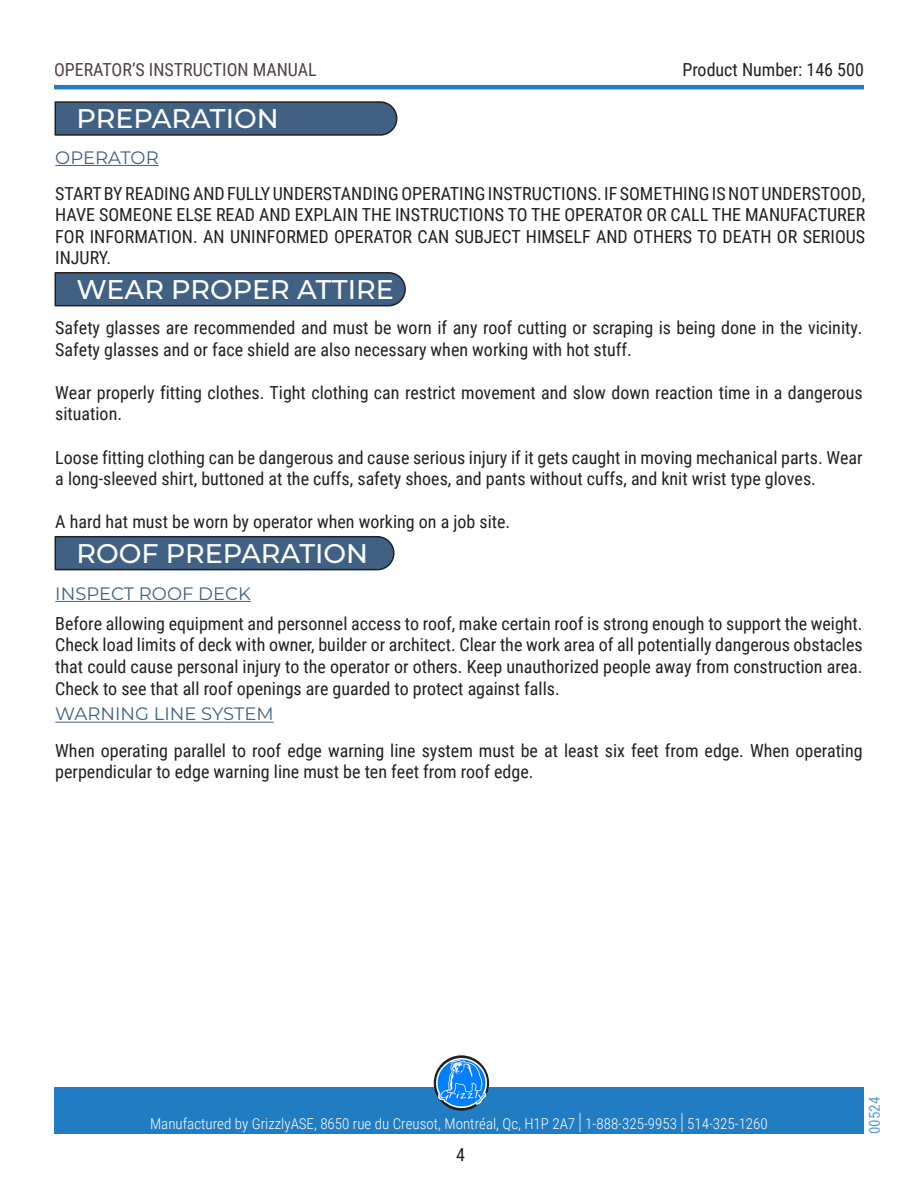
<style>
.page{position:relative;width:918px;height:1188px;background:#fff}
.page>*{position:absolute;margin:0;border:0;box-sizing:border-box;transform-origin:0 0}
.Titre1{font:500 27px "Montserrat";color:#fff}
.t1{font:18px/21.6px "Roboto Condensed";color:#231f20}
.Titre2{font:18px "Montserrat";color:#406183}
.t2{font:18px "Roboto Condensed";color:#130003}
.t3{font:300 15px "Roboto Condensed";color:#fff}
.t4{font:15px "Roboto Condensed";color:#217cc0}
.s1{font-size:22.5px}
</style>
<div class="page">
<hr style="left:54px;top:85px;width:810px;height:4px;background:#217cc1">
<div style="left:54px;top:1088px;width:810px;height:46px;background:#217cc1"></div>
<svg style="left:434px;top:1055px;width:55px;height:56px"></svg>
<img style="left:437px;top:1058px;width:49px;height:50px">
<svg style="left:54px;top:101px;width:344px;height:35px;background:#435f7d"></svg>
<hr style="left:55px;top:165px;width:104px;height:1px;background:#406183">
<hr style="left:55px;top:601px;width:196px;height:1px;background:#406183">
<hr style="left:55px;top:722px;width:219px;height:1px;background:#406183">
<svg style="left:54px;top:272px;width:352px;height:35px;background:#425f7d"></svg>
<svg style="left:54px;top:536px;width:341px;height:35px;background:#435f7d"></svg>
<p class="t2" style="left:54px;top:57px;width:264px">OPERATOR’S INSTRUCTION MANUAL</p>
<p class="Titre1" style="left:77px;top:100px;width:204px">PREPARATION</p>
<p class="Titre2" style="left:55px;top:145px;width:105px">OPERATOR</p>
<p class="t1" style="left:682px;top:58px;width:183px">Product Number: 146 500</p>
<p class="t1" style="left:55px;top:182px;width:812px;text-align:justify">START BY READING AND FULLY UNDERSTANDING OPERATING INSTRUCTIONS. IF SOMETHING IS NOT UNDERSTOOD, HAVE SOMEONE ELSE READ AND EXPLAIN THE INSTRUCTIONS TO THE OPERATOR OR CALL THE MANUFACTURER FOR INFORMATION. AN UNINFORMED OPERATOR CAN SUBJECT HIMSELF AND OTHERS TO DEATH OR SERIOUS INJURY.</p>
<p class="Titre1" style="left:77px;top:270px;width:319px">WEAR PROPER ATTIRE</p>
<p class="t1" style="left:55px;top:316px;width:809px">Safety glasses are recommended and must be worn if any roof cutting or scraping is being done in the vicinity.<br>Safety glasses and or face shield are also necessary when working with hot stuff.</p>
<p class="t1" style="left:55px;top:381px;width:809px">Wear properly fitting clothes. Tight clothing can restrict movement and slow down reaction time in a dangerous situation.</p>
<p class="t1" style="left:55px;top:446px;width:809px">Loose fitting clothing can be dangerous and cause serious injury if it gets caught in moving mechanical parts. Wear a long-sleeved shirt, buttoned at the cuffs, safety shoes, and pants without cuffs, and knit wrist type gloves.</p>
<p class="t1" style="left:55px;top:510px;width:457px">A hard hat must be worn by operator when working on a job site.</p>
<p class="Titre1" style="left:77px;top:534px;width:293px">ROOF PREPARATION</p>
<p class="Titre2" style="left:55px;top:581px;width:197px">INSPECT ROOF DECK</p>
<p class="t1" style="left:55px;top:612px;width:809px;text-align:justify">Before allowing equipment and personnel access to roof, make certain roof is strong enough to support the weight.<br>Check load limits of deck with owner, builder or architect. Clear the work area of all potentially dangerous obstacles that could cause personal injury to the operator or others. Keep unauthorized people away from construction area.<br>Check to see that all roof openings are guarded to protect against falls.</p>
<p class="Titre2" style="left:55px;top:702px;width:220px">WARNING LINE SYSTEM</p>
<p class="t1" style="left:55px;top:739px;width:809px">When operating parallel to roof edge warning line system must be at least six feet from edge. When operating perpendicular to edge warning line must be ten feet from roof edge.</p>
<p class="t3" style="left:150px;top:1113px;width:619px">Manufactured by GrizzlyASE, 8650 rue du Creusot, Montréal, Qc, H1P 2A7 <span class="s1">|</span> 1-888-325-9953 <span class="s1">|</span> 514-325-1260</p>
<p class="t1" style="left:456px;top:1144px;width:10px">4</p>
<p class="t4" style="left:864px;top:1134px;width:39px;rotate:-90deg">00524</p>
</div>
